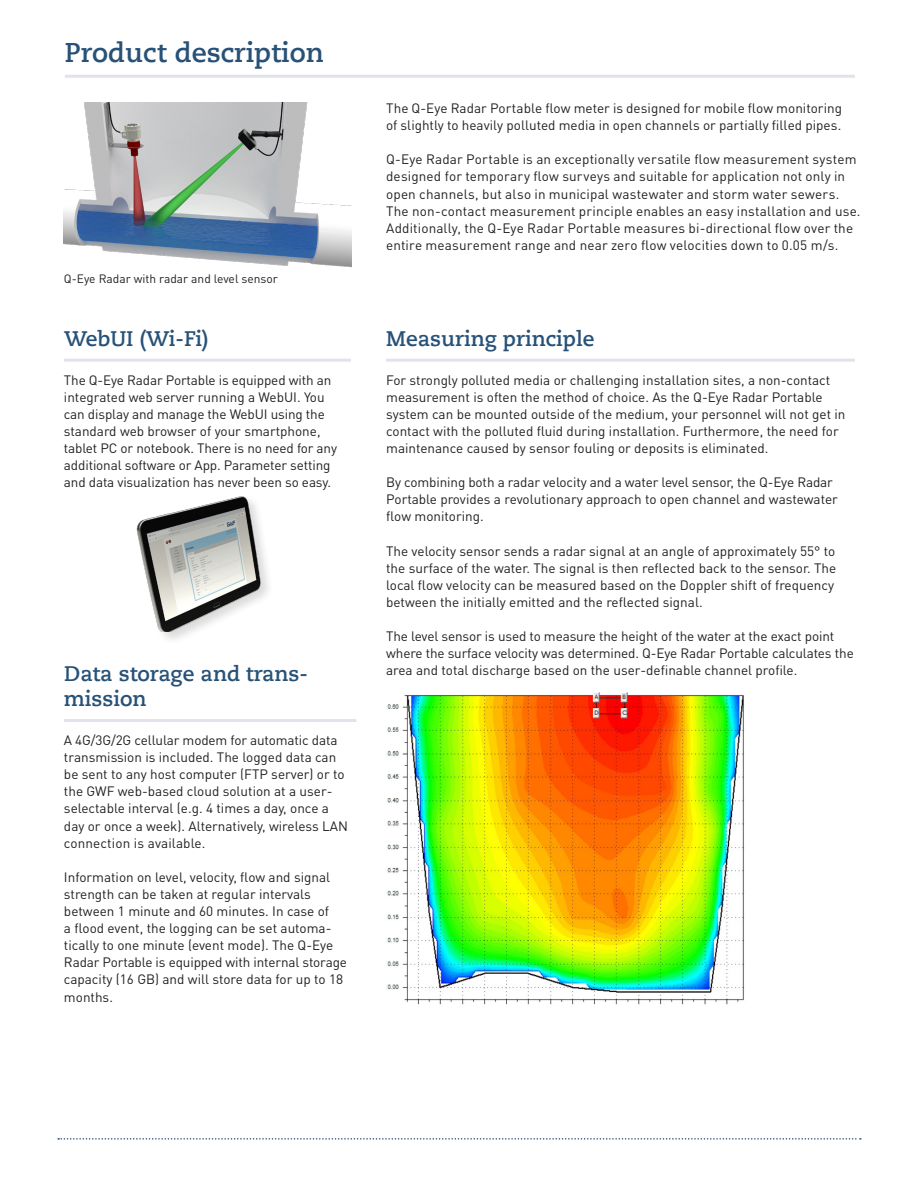
<style>
.page{position:relative;width:918px;height:1188px;background:#fff}
.page>*{position:absolute;margin:0;border:0;box-sizing:border-box;transform-origin:0 0}
.t1{font:700 27px "Caecilia Com 75";color:#275177}
.t2{font:700 21px/25.5px "Caecilia Com 75";color:#275177}
.t3{font:13.5px/17.1px "DIN Pro";color:#231f20}
.t4{font:12px "DIN Pro";color:#231f20}
</style>
<div class="page">
<hr style="left:386px;top:359px;width:469px;height:3px;background:#e1e3eb">
<hr style="left:64px;top:359px;width:287px;height:3px;background:#e1e3eb">
<hr style="left:64px;top:719px;width:292px;height:3px;background:#e1e3eb">
<img style="left:64px;top:103px;width:287px;height:164px">
<img style="left:387px;top:693px;width:357px;height:312px">
<div style="left:136px;top:494px;width:138px;height:151px;background:#231f20;opacity:.16"></div>
<img style="left:136px;top:494px;width:138px;height:138px">
<svg style="left:58px;top:1138px;width:803px;height:2px"></svg>
<hr style="left:65px;top:75px;width:790px;height:3px;background:#e1e3eb">
<h1 class="t1" style="left:65px;top:34px;width:260px">Product description</h1>
<p class="t4" style="left:64px;top:271px;width:216px">Q-Eye Radar with radar and level sensor</p>
<h2 class="t2" style="left:64px;top:325px;width:146px">WebUI (Wi-Fi)</h2>
<p class="t3" style="left:64px;top:371px;width:275px">The Q-Eye Radar Portable is equipped with an integrated web server running a WebUI. You can display and manage the WebUI using the standard web browser of your smartphone, tablet PC or notebook. There is no need for any additional software or App. Parameter setting and data visualization has never been so easy.</p>
<h2 class="t2" style="left:64px;top:660px;width:246px">Data storage and trans&shy;mission</h2>
<p class="t3" style="left:64px;top:731px;width:286px">A 4G/3G/2G cellular modem for automatic data transmission is included. The logged data can be sent to any host computer (FTP server) or to the GWF web-based cloud solution at a user&shy;selectable interval (e.g. 4 times a day, once a day or once a week). Alternatively, wireless LAN connection is available.</p>
<p class="t3" style="left:64px;top:868px;width:285px">Information on level, velocity, flow and signal strength can be taken at regular intervals between 1 minute and 60 minutes. In case of<br>a flood event, the logging can be set automa&shy;tically to one minute (event mode). The Q-Eye Radar Portable is equipped with internal storage capacity (16 GB) and will store data for up to 18 months.</p>
<p class="t3" style="left:386px;top:99px;width:458px">The Q-Eye Radar Portable flow meter is designed for mobile flow monitoring of slightly to heavily polluted media in open channels or partially filled pipes.</p>
<p class="t3" style="left:386px;top:150px;width:476px">Q-Eye Radar Portable is an exceptionally versatile flow measurement system designed for temporary flow surveys and suitable for application not only in open channels, but also in municipal wastewater and storm water sewers.<br>The non-contact measurement principle enables an easy installation and use.<br>Additionally, the Q-Eye Radar Portable measures bi-directional flow over the entire measurement range and near zero flow velocities down to 0.05 m/s.</p>
<h2 class="t2" style="left:386px;top:325px;width:210px">Measuring principle</h2>
<p class="t3" style="left:386px;top:371px;width:461px">For strongly polluted media or challenging installation sites, a non-contact measurement is often the method of choice. As the Q-Eye Radar Portable system can be mounted outside of the medium, your personnel will not get in contact with the polluted fluid during installation. Furthermore, the need for maintenance caused by sensor fouling or deposits is eliminated.</p>
<p class="t3" style="left:386px;top:473px;width:453px">By combining both a radar velocity and a water level sensor, the Q-Eye Radar<br>Portable provides a revolutionary approach to open channel and wastewater flow monitoring.</p>
<p class="t3" style="left:386px;top:542px;width:452px">The velocity sensor sends a radar signal at an angle of approximately 55° to the surface of the water. The signal is then reflected back to the sensor. The local flow velocity can be measured based on the Doppler shift of frequency between the initially emitted and the reflected signal.</p>
<p class="t3" style="left:386px;top:627px;width:469px">The level sensor is used to measure the height of the water at the exact point where the surface velocity was determined. Q-Eye Radar Portable calculates the area and total discharge based on the user-definable channel profile.</p>
</div>
